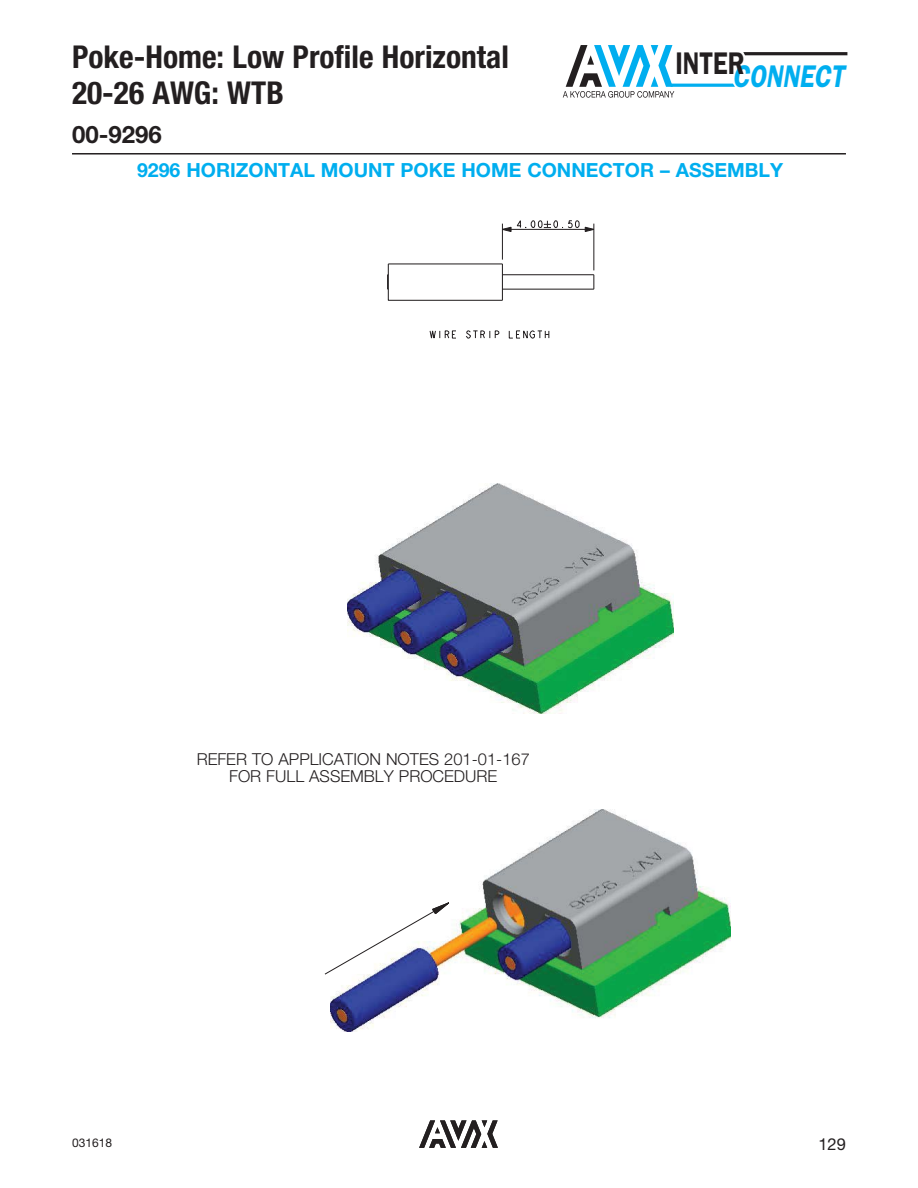
<style>
.page{position:relative;width:918px;height:1188px;background:#fff}
.page>*{position:absolute;margin:0;border:0;box-sizing:border-box;transform-origin:0 0}
.t1{font:700 condensed 31.5px/36px "Helvetica Neue LT Std";color:#231f20}
.t2{font:italic 600 31.5px "Franklin Gothic";color:#00aeef;scale:.8 1}
.t3{font:600 31.5px "Franklin Gothic";color:#231f20;scale:.8 1}
.t4{font:700 24px "Helvetica Neue LT Std";color:#231f20}
.t5{font:700 19.5px "Helvetica Neue LT Std";color:#00aeef}
.t6{font:300 16.5px/16.5px "Helvetica Neue LT Std";color:#231f20;text-align:center}
.t7{font:16.5px "Helvetica Neue LT Std";color:#231f20}
.t8{font:12px "Helvetica Neue";color:#231f20}
</style>
<div class="page">
<svg style="left:743px;top:52px;width:104px;height:3px"></svg>
<svg style="left:563px;top:45px;width:172px;height:53px"></svg>
<svg style="left:419px;top:1120px;width:79px;height:28px"></svg>
<img style="left:348px;top:484px;width:325px;height:230px">
<img style="left:331px;top:809px;width:399px;height:222px">
<svg style="left:502px;top:220px;width:92px;height:12px"></svg>
<svg style="left:429px;top:330px;width:27px;height:9px"></svg>
<svg style="left:466px;top:330px;width:33px;height:9px"></svg>
<svg style="left:509px;top:330px;width:41px;height:9px"></svg>
<svg style="left:324px;top:900px;width:131px;height:75px"></svg>
<hr style="left:502px;top:224px;width:1px;height:36px;background:#231f20">
<hr style="left:502px;top:229px;width:92px;height:1px;background:#231f20">
<hr style="left:594px;top:224px;width:1px;height:46px;background:#231f20">
<hr style="left:502px;top:289px;width:92px;height:1px;background:#231f20">
<svg style="left:387px;top:263px;width:116px;height:38px"></svg>
<hr style="left:502px;top:274px;width:92px;height:1px;background:#231f20">
<hr style="left:502px;top:264px;width:1px;height:36px;background:#231f20">
<hr style="left:388px;top:263px;width:114px;height:1px;background:#231f20">
<svg style="left:593px;top:275px;width:1px;height:14px"></svg>
<hr style="left:72px;top:153px;width:774px;height:2px;background:#231f20">
<h1 class="t1" style="left:72px;top:39px;width:438px">Poke-Home: Low Profile Horizontal<br>20-26 AWG: WTB</h1>
<h2 class="t4" style="left:72px;top:125px;width:91px">00-9296</h2>
<h1 class="t3" style="left:675px;top:52px;width:88px">INTER</h1>
<h1 class="t2" style="left:732px;top:65px;width:141px">CONNECT</h1>
<p class="t5" style="left:137px;top:163px;width:647px">9296 HORIZONTAL MOUNT POKE HOME CONNECTOR – ASSEMBLY</p>
<p class="t6" style="left:197px;top:753px;width:335px">REFER TO APPLICATION NOTES 201-01-167<br>FOR FULL ASSEMBLY PROCEDURE</p>
<p class="t8" style="left:72px;top:1138px;width:42px">031618</p>
<p class="t7" style="left:818px;top:1135px;width:29px">129</p>
</div>
